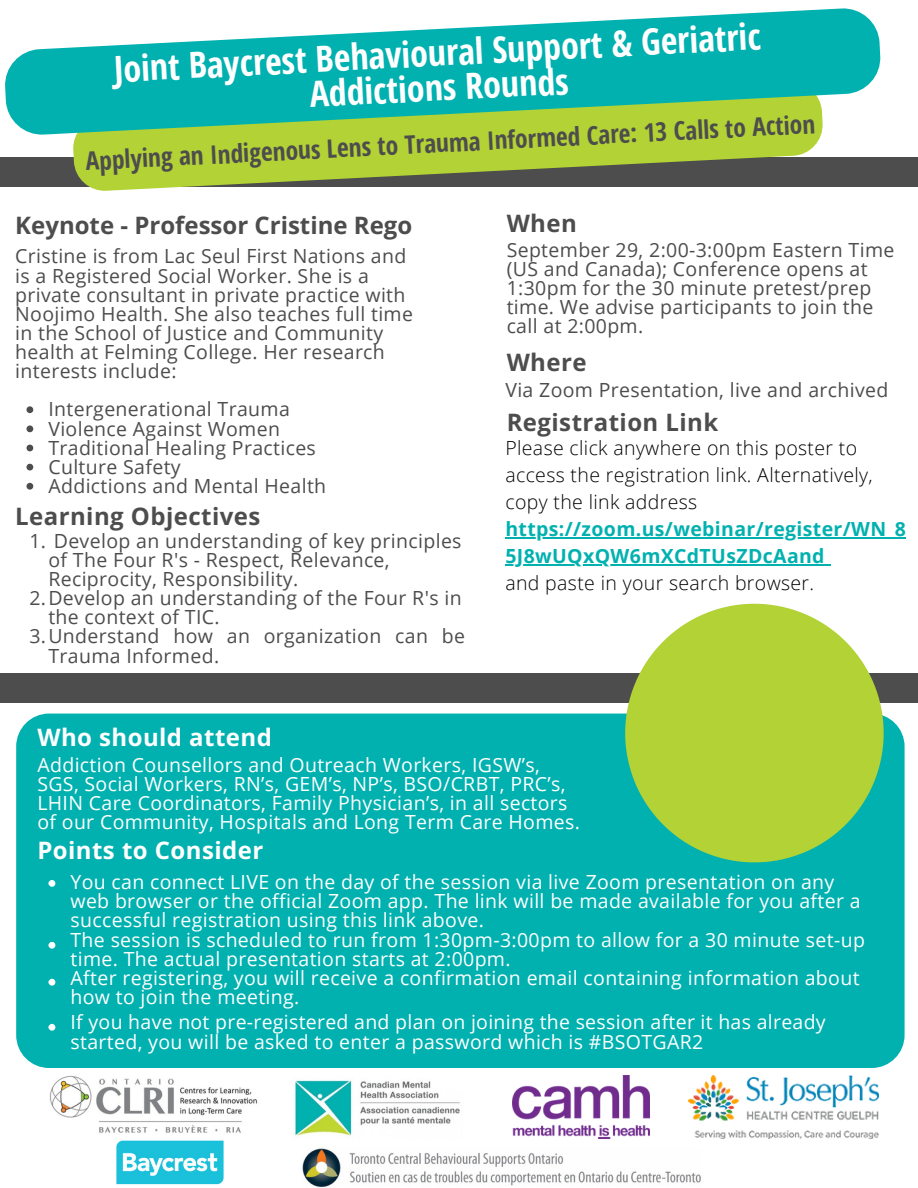
<style>
.page{position:relative;width:918px;height:1188px;background:#fff}
.page>*{position:absolute;margin:0;border:0;box-sizing:border-box;transform-origin:0 0}
.t1{font:700 36px/34.8px "Open Sans Condensed";color:#fff;text-align:center}
.t2{font:700 25.5px "Open Sans Condensed";color:#4d4d4d}
.t3{font:700 24px "Open Sans";letter-spacing:.02em;color:#4d4d4d}
.t4{font:700 24px "Open Sans";letter-spacing:.02em;color:#fff}
.t5{font:700 24px "Open Sans";color:#4d4d4d}
.t6{font:19.5px/19.2px "Open Sans";letter-spacing:.02em;color:#4d4d4d}
.t7{font:19.5px/19.2px "Open Sans";letter-spacing:.02em;color:#fff}
.t8{font:300 19.5px/27px "Open Sans";letter-spacing:.02em;color:#000}
.t9{font:700 19.5px/27px "Open Sans";letter-spacing:.02em;color:#00b1b0}
</style>
<div class="page">
<div style="left:0;top:157px;width:918px;height:29px;background:#4d4d4d"></div>
<div style="left:0;top:674px;width:918px;height:29px;background:#4d4d4d"></div>
<div style="left:16px;top:714px;width:889px;height:354px;background:#00b1b0;border-radius:33px"></div>
<svg style="left:625px;top:604px;width:259px;height:258px;fill:#b2d235"></svg>
<img style="left:689px;top:1076px;width:190px;height:63px">
<svg style="left:49px;top:880px;width:6px;height:7px"></svg>
<svg style="left:49px;top:979px;width:6px;height:7px"></svg>
<svg style="left:49px;top:942px;width:6px;height:7px"></svg>
<svg style="left:49px;top:1024px;width:6px;height:7px"></svg>
<img style="left:49px;top:1075px;width:411px;height:61px">
<img style="left:302px;top:1148px;width:399px;height:40px">
<img style="left:512px;top:1075px;width:137px;height:63px">
<svg style="left:72px;top:136px;width:751px;height:55px"></svg>
<svg style="left:138px;top:136px;width:641px;height:37px;background:#a6c337"></svg>
<svg style="left:5px;top:8px;width:876px;height:128px"></svg>
<svg style="left:81px;top:35px;width:748px;height:79px;background:#11b5aa"></svg>
<img style="left:116px;top:1140px;width:108px;height:45px">
<svg style="left:27px;top:406px;width:6px;height:7px"></svg>
<svg style="left:27px;top:425px;width:6px;height:7px"></svg>
<svg style="left:27px;top:445px;width:6px;height:6px"></svg>
<svg style="left:27px;top:464px;width:6px;height:6px"></svg>
<svg style="left:27px;top:483px;width:6px;height:7px"></svg>
<hr style="left:505px;top:537px;width:401px;height:2px;background:#00b1b0">
<hr style="left:505px;top:564px;width:320px;height:2px;background:#00b1b0">
<h1 class="t1" style="left:113px;top:51px;width:649px;rotate:-3deg">Joint Baycrest Behavioural Support &amp; Geriatric<br>Addictions Rounds</h1>
<h2 class="t2" style="left:85px;top:143px;width:732px;rotate:-3deg">Applying an Indigenous Lens to Trauma Informed Care: 13 Calls to Action</h2>
<p class="t5" style="left:15px;top:208px;width:399px">Keynote - Professor Cristine Rego</p>
<p class="t3" style="left:507px;top:206px;width:72px">When</p>
<p class="t6" style="left:15px;top:246px;width:399px">Cristine is from Lac Seul First Nations and is a Registered Social Worker. She is a private consultant in private practice with Noojimo Health. She also teaches full time in the School of Justice and Community health at Felming College. Her research interests include:</p>
<p class="t6" style="left:48px;top:399px;width:279px">Intergenerational Trauma<br>Violence Against Women<br>Traditional Healing Practices<br>Culture Safety<br>Addictions and Mental Health</p>
<p class="t3" style="left:15px;top:499px;width:247px">Learning Objectives</p>
<p class="t6" style="left:29px;top:531px;width:434px">1. Develop an understanding of key principles</p>
<p class="t6" style="left:48px;top:550px;width:343px">of The Four R's - Respect, Relevance,</p>
<p class="t6" style="left:48px;top:569px;width:251px">Reciprocity, Responsibility.</p>
<p class="t6" style="left:29px;top:588px;width:434px">2.Develop an understanding of the Four R's in</p>
<p class="t6" style="left:48px;top:607px;width:173px">the context of TIC.</p>
<p class="t6" style="left:29px;top:626px;width:437px">3.Understand how an organization can be</p>
<p class="t6" style="left:48px;top:645px;width:172px">Trauma Informed.</p>
<p class="t4" style="left:37px;top:720px;width:236px">Who should attend</p>
<p class="t6" style="left:507px;top:240px;width:389px">September 29, 2:00-3:00pm Eastern Time (US and Canada); Conference opens at 1:30pm for the 30 minute pretest/prep time. We advise participants to join the call at 2:00pm.</p>
<p class="t3" style="left:507px;top:346px;width:81px">Where</p>
<p class="t6" style="left:505px;top:379px;width:385px">Via Zoom Presentation, live and archived</p>
<p class="t3" style="left:507px;top:405px;width:213px">Registration Link</p>
<p class="t8" style="left:505px;top:434px;width:369px">Please click anywhere on this poster to access the registration link. Alternatively, copy the link address</p>
<p class="t9" style="left:505px;top:515px;width:402px">https://zoom.us/webinar/register/WN_8<br>5J8wUQxQW6mXCdTUsZDcAand</p>
<p class="t8" style="left:505px;top:569px;width:310px">and paste in your search browser.</p>
<p class="t7" style="left:37px;top:754px;width:544px">Addiction Counsellors and Outreach Workers, IGSW’s, SGS, Social Workers, RN’s, GEM’s, NP’s, BSO/CRBT, PRC’s, LHIN Care Coordinators, Family Physician’s, in all sectors of our Community, Hospitals and Long Term Care Homes.</p>
<p class="t4" style="left:37px;top:834px;width:227px">Points to Consider</p>
<p class="t7" style="left:71px;top:872px;width:796px">You can connect LIVE on the day of the session via live Zoom presentation on any web browser or the official Zoom app. The link will be made available for you after a successful registration using this link above.<br>The session is scheduled to run from 1:30pm-3:00pm to allow for a 30 minute set-up time. The actual presentation starts at 2:00pm.<br>After registering, you will receive a confirmation email containing information about how to join the meeting.</p>
<p class="t7" style="left:71px;top:1011px;width:757px;line-height:20.2px">If you have not pre-registered and plan on joining the session after it has already started, you will be asked to enter a password which is #BSOTGAR2</p>
</div>
